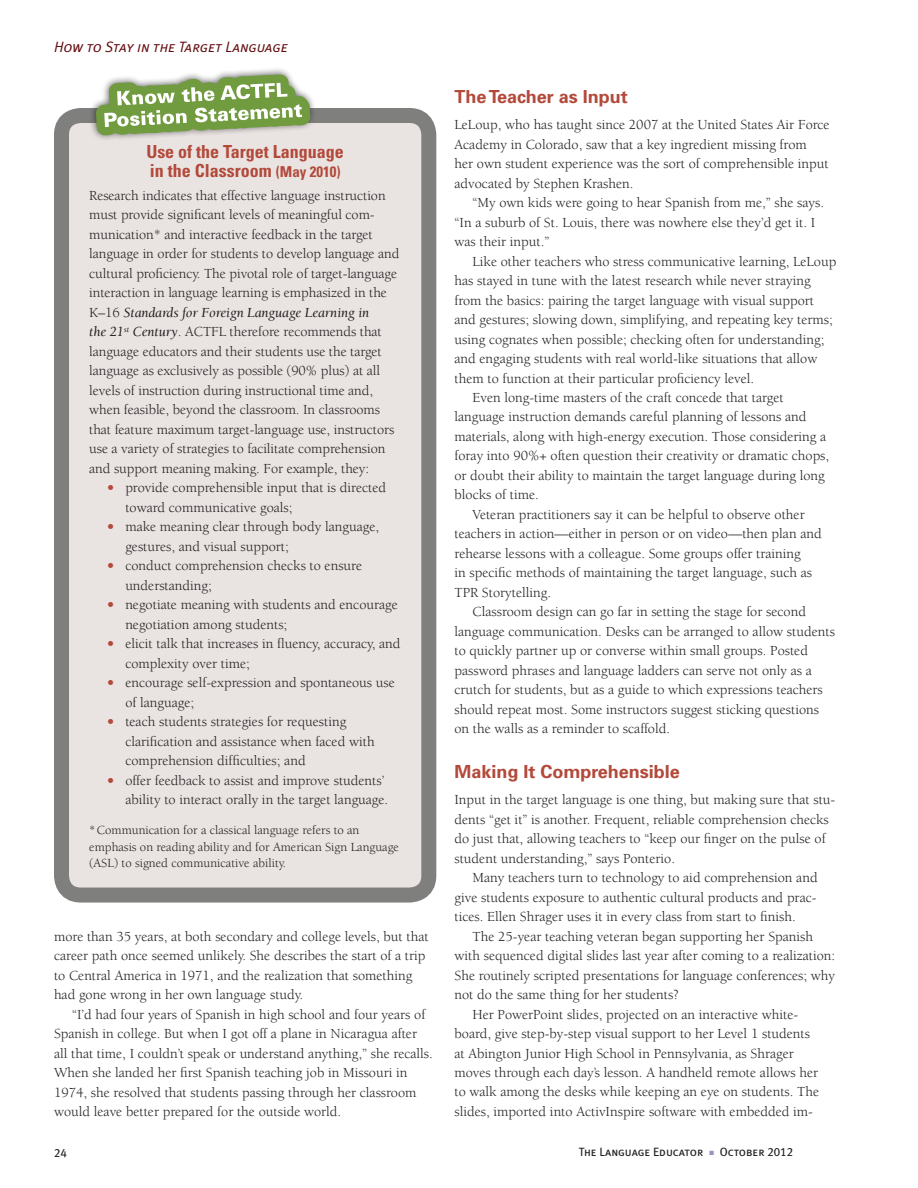
<style>
.page{position:relative;width:918px;height:1188px;background:#fff}
.page>*{position:absolute;margin:0;border:0;box-sizing:border-box;transform-origin:0 0}
.t1{font:700 condensed 18px/19.5px "Univers";color:#b3493a}
.t2{font:700 18px "Univers";color:#b3493a}
.t3{font:italic 15px "Meta Plus Normal Caps";color:#620b0e}
.t4{font:14.25px/19.5px "Berkeley";color:#231f20}
.t5{font:12.75px/16.5px "Berkeley";color:#231f20}
.t6{font:12px "Meta Plus Book Caps";color:#231f20}
.s1{font-size:15px}
.s2{font-style:italic}
.s3{font-weight:900;color:#b3493a}
.s4{color:#9c8ec4}
</style>
<div class="page">
<div style="left:62px;top:116px;width:367px;height:779px;background:#e9e4e2;border-radius:20px"></div>
<div style="left:54px;top:108px;width:382px;height:795px;border:15px solid #7f7f7e;border-radius:20px"></div>
<svg style="left:86px;top:69px;width:233px;height:70px"></svg>
<p class="t3" style="left:54px;top:39px;width:235px">How to Stay in the Target Language</p>
<p class="t1" style="left:146px;top:141px;width:199px">Use of the Target Language in the Classroom <span class="s1">(May 2010)</span></p>
<p class="t4" style="left:89px;top:186px;width:312px">Research indicates that effective language instruction must provide significant levels of meaningful com&shy;munication* and interactive feedback in the target language in order for students to develop language and cultural proficiency. The pivotal role of target-language interaction in language learning is emphasized in the K–16 <span class="s2">Standards for Foreign Language Learning in<br>the 21</span><sup>st</sup> <span class="s2">Century</span>. ACTFL therefore recommends that language educators and their students use the target language as exclusively as possible (90% plus) at all levels of instruction during instructional time and, when feasible, beyond the classroom. In classrooms that feature maximum target-language use, instructors use a variety of strategies to facilitate comprehension and support meaning making. For example, they:</p>
<p class="t4" style="left:125px;top:478px;width:262px;text-indent:-18px"><span class="s3">•</span> provide comprehensible input that is directed toward communicative goals;</p>
<p class="t4" style="left:125px;top:517px;width:255px;text-indent:-18px"><span class="s3">•</span> make meaning clear through body language, gestures, and visual support;</p>
<p class="t4" style="left:125px;top:556px;width:238px;text-indent:-18px"><span class="s3">•</span> conduct comprehension checks to ensure understanding;</p>
<p class="t4" style="left:125px;top:595px;width:274px;text-indent:-18px"><span class="s3">•</span> negotiate meaning with students and encourage negotiation among students;</p>
<p class="t4" style="left:125px;top:634px;width:277px;text-indent:-18px"><span class="s3">•</span> elicit talk that increases in fluency, accuracy, and complexity over time;</p>
<p class="t4" style="left:125px;top:673px;width:271px;text-indent:-18px"><span class="s3">•</span> encourage self-expression and spontaneous use of language;</p>
<p class="t4" style="left:125px;top:712px;width:251px;text-indent:-18px"><span class="s3">•</span> teach students strategies for requesting clarification and assistance when faced with comprehension difficulties; and</p>
<p class="t4" style="left:107px;top:771px;width:283px;text-align:right"><span class="s3">•</span> offer feedback to assist and improve students’ ability to interact orally in the target language.</p>
<p class="t5" style="left:89px;top:822px;width:311px">*Communication for a classical language refers to an emphasis on reading ability and for American Sign Language (ASL) to signed communicative ability.</p>
<p class="t4" style="left:54px;top:927px;width:376px">more than 35 years, at both secondary and college levels, but that career path once seemed unlikely. She describes the start of a trip to Central America in 1971, and the realization that something had gone wrong in her own language study.</p>
<p class="t4" style="left:54px;top:1005px;width:380px;text-indent:18px">“I’d had four years of Spanish in high school and four years of Spanish in college. But when I got off a plane in Nicaragua after all that time, I couldn’t speak or understand anything,” she recalls.<br>When she landed her first Spanish teaching job in Missouri in 1974, she resolved that students passing through her classroom would leave better prepared for the outside world.</p>
<p class="t2" style="left:454px;top:86px;width:175px">The Teacher as Input</p>
<p class="t4" style="left:454px;top:115px;width:377px">LeLoup, who has taught since 2007 at the United States Air Force Academy in Colorado, saw that a key ingredient missing from<br>her own student experience was the sort of comprehensible input advocated by Stephen Krashen.</p>
<p class="t4" style="left:454px;top:193px;width:371px;text-indent:18px">“My own kids were going to hear Spanish from me,” she says. “In a suburb of St. Louis, there was nowhere else they’d get it. I was their input.”</p>
<p class="t4" style="left:473px;top:252px;width:365px">Like other teachers who stress communicative learning, LeLoup</p>
<p class="t4" style="left:454px;top:271px;width:358px">has stayed in tune with the latest research while never straying</p>
<p class="t4" style="left:454px;top:291px;width:361px">from the basics: pairing the target language with visual support</p>
<p class="t4" style="left:454px;top:310px;width:380px">and gestures; slowing down, simplifying, and repeating key terms;</p>
<p class="t4" style="left:454px;top:330px;width:371px">using cognates when possible; checking often for understanding;</p>
<p class="t4" style="left:454px;top:349px;width:364px">and engaging students with real world-like situations that allow</p>
<p class="t4" style="left:454px;top:369px;width:301px">them to function at their particular proficiency level.</p>
<p class="t4" style="left:473px;top:388px;width:313px">Even long-time masters of the craft concede that target</p>
<p class="t4" style="left:454px;top:408px;width:354px">language instruction demands careful planning of lessons and</p>
<p class="t4" style="left:454px;top:427px;width:373px">materials, along with high-energy execution. Those considering a</p>
<p class="t4" style="left:454px;top:447px;width:376px">foray into 90%+ often question their creativity or dramatic chops,</p>
<p class="t4" style="left:454px;top:466px;width:372px">or doubt their ability to maintain the target language during long</p>
<p class="t4" style="left:454px;top:486px;width:86px">blocks of time.</p>
<p class="t4" style="left:473px;top:505px;width:334px">Veteran practitioners say it can be helpful to observe other</p>
<p class="t4" style="left:454px;top:525px;width:369px">teachers in action—either in person or on video—then plan and</p>
<p class="t4" style="left:454px;top:544px;width:348px">rehearse lessons with a colleague. Some groups offer training</p>
<p class="t4" style="left:454px;top:564px;width:359px">in specific methods of maintaining the target language, such as</p>
<p class="t4" style="left:454px;top:583px;width:98px">TPR Storytelling.</p>
<p class="t4" style="left:473px;top:603px;width:335px">Classroom design can go far in setting the stage for second</p>
<p class="t4" style="left:454px;top:622px;width:382px">language communication. Desks can be arranged to allow students</p>
<p class="t4" style="left:454px;top:642px;width:355px">to quickly partner up or converse within small groups. Posted</p>
<p class="t4" style="left:454px;top:661px;width:359px">password phrases and language ladders can serve not only as a</p>
<p class="t4" style="left:454px;top:680px;width:370px">crutch for students, but as a guide to which expressions teachers</p>
<p class="t4" style="left:454px;top:700px;width:366px">should repeat most. Some instructors suggest sticking questions</p>
<p class="t4" style="left:454px;top:719px;width:217px">on the walls as a reminder to scaffold.</p>
<p class="t2" style="left:454px;top:761px;width:227px">Making It Comprehensible</p>
<p class="t4" style="left:454px;top:790px;width:382px">Input in the target language is one thing, but making sure that stu&shy;dents “get it” is another. Frequent, reliable comprehension checks do just that, allowing teachers to “keep our finger on the pulse of student understanding,” says Ponterio.</p>
<p class="t4" style="left:454px;top:868px;width:365px;text-align:justify;text-indent:18px">Many teachers turn to technology to aid comprehension and give students exposure to authentic cultural products and prac&shy;tices. Ellen Shrager uses it in every class from start to finish.</p>
<p class="t4" style="left:473px;top:927px;width:342px">The 25-year teaching veteran began supporting her Spanish</p>
<p class="t4" style="left:454px;top:946px;width:382px">with sequenced digital slides last year after coming to a realization:</p>
<p class="t4" style="left:454px;top:966px;width:382px">She routinely scripted presentations for language conferences; why</p>
<p class="t4" style="left:454px;top:985px;width:226px">not do the same thing for her students?</p>
<p class="t4" style="left:473px;top:1005px;width:327px">Her PowerPoint slides, projected on an interactive white-</p>
<p class="t4" style="left:454px;top:1024px;width:357px">board, give step-by-step visual support to her Level 1 students</p>
<p class="t4" style="left:454px;top:1044px;width:341px">at Abington Junior High School in Pennsylvania, as Shrager</p>
<p class="t4" style="left:454px;top:1063px;width:365px">moves through each day’s lesson. A handheld remote allows her</p>
<p class="t4" style="left:454px;top:1083px;width:366px">to walk among the desks while keeping an eye on students. The</p>
<p class="t4" style="left:454px;top:1102px;width:360px">slides, imported into ActivInspire software with embedded im-</p>
<p class="t6" style="left:54px;top:1146px;width:14px">24</p>
<p class="t6" style="left:579px;top:1145px;width:216px">The Language Educator <span class="s4">■</span> October 2012</p>
</div>
